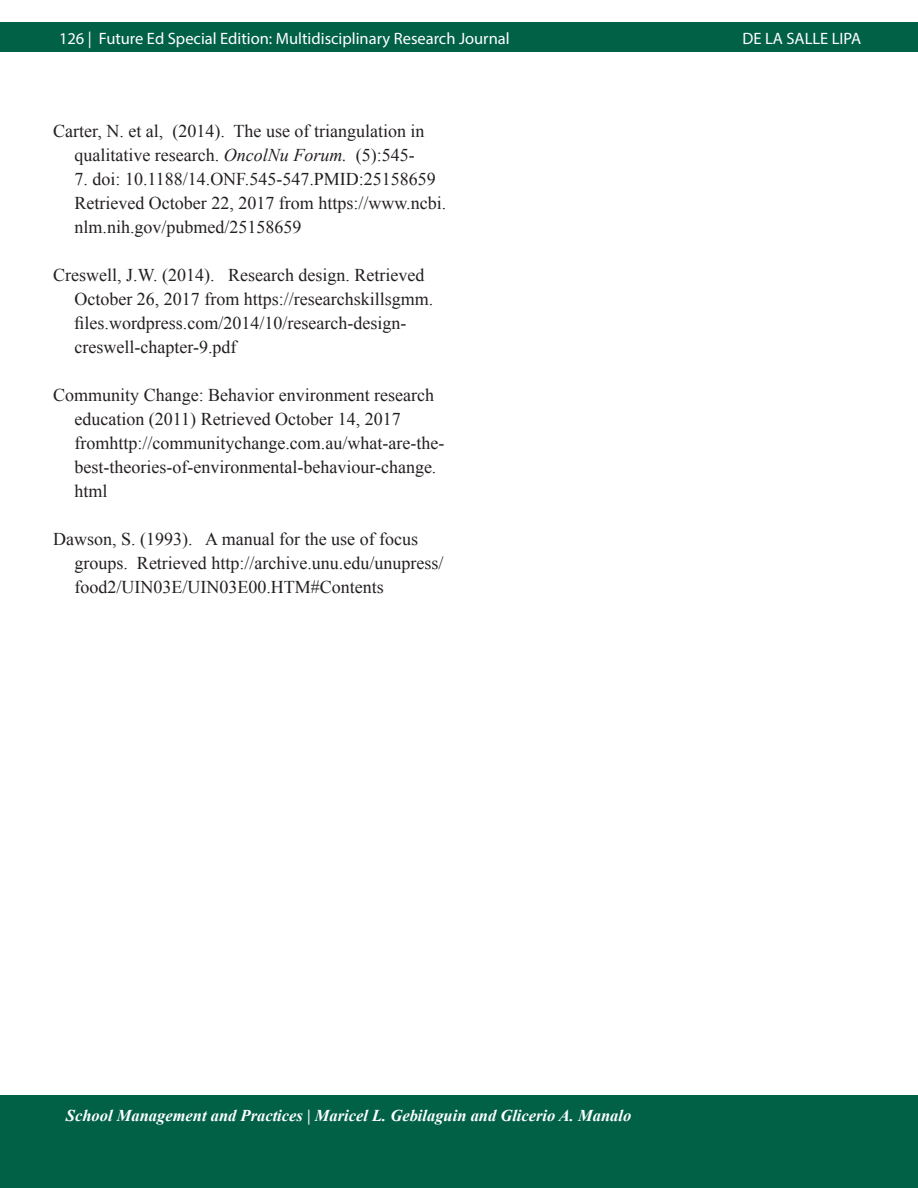
<style>
.page{position:relative;width:918px;height:1188px;background:#fff}
.page>*{position:absolute;margin:0;border:0;box-sizing:border-box;transform-origin:0 0}
.t1{font:18px "Times New Roman";color:#231f20}
.t2{font:16.5px "Myriad Pro";color:#fff}
.t3{font:italic 700 16.5px "Times New Roman";color:#fff}
.s1{font-style:italic}
</style>
<div class="page">
<div style="left:0;top:22px;width:918px;height:30px;background:#006147"></div>
<div style="left:0;top:1095px;width:918px;height:93px;background:#006147"></div>
<p class="t2" style="left:59px;top:28px;width:452px">126 | Future Ed Special Edition: Multidisciplinary Research Journal</p>
<p class="t2" style="left:742px;top:28px;width:120px">DE LA SALLE LIPA</p>
<p class="t1" style="left:53px;top:119px;width:373px">Carter, N. et al, (2014). The use of triangulation in</p>
<p class="t1" style="left:74px;top:143px;width:342px">qualitative research. <span class="s1">OncolNu Forum.</span> (5):545-</p>
<p class="t1" style="left:74px;top:167px;width:363px">7. doi: 10.1188/14.ONF.545-547.PMID:25158659</p>
<p class="t1" style="left:74px;top:191px;width:373px">Retrieved October 22, 2017 from https://www.ncbi.</p>
<p class="t1" style="left:74px;top:215px;width:229px">nlm.nih.gov/pubmed/25158659</p>
<p class="t1" style="left:53px;top:263px;width:373px">Creswell, J.W. (2014). Research design. Retrieved</p>
<p class="t1" style="left:74px;top:287px;width:360px">October 26, 2017 from https://researchskillsgmm.</p>
<p class="t1" style="left:74px;top:311px;width:333px">files.wordpress.com/2014/10/research-design-</p>
<p class="t1" style="left:74px;top:335px;width:164px">creswell-chapter-9.pdf</p>
<p class="t1" style="left:53px;top:383px;width:382px">Community Change: Behavior environment research</p>
<p class="t1" style="left:74px;top:407px;width:328px">education (2011) Retrieved October 14, 2017</p>
<p class="t1" style="left:74px;top:431px;width:371px">fromhttp://communitychange.com.au/what-are-the-</p>
<p class="t1" style="left:74px;top:455px;width:363px">best-theories-of-environmental-behaviour-change.</p>
<p class="t1" style="left:74px;top:479px;width:35px">html</p>
<p class="t1" style="left:53px;top:527px;width:366px">Dawson, S. (1993). A manual for the use of focus</p>
<p class="t1" style="left:74px;top:551px;width:370px">groups. Retrieved http://archive.unu.edu/unupress/</p>
<p class="t1" style="left:74px;top:575px;width:311px">food2/UIN03E/UIN03E00.HTM#Contents</p>
<p class="t3" style="left:66px;top:1104px;width:567px">School Management and Practices | Maricel L. Gebilaguin and Glicerio A. Manalo</p>
</div>
